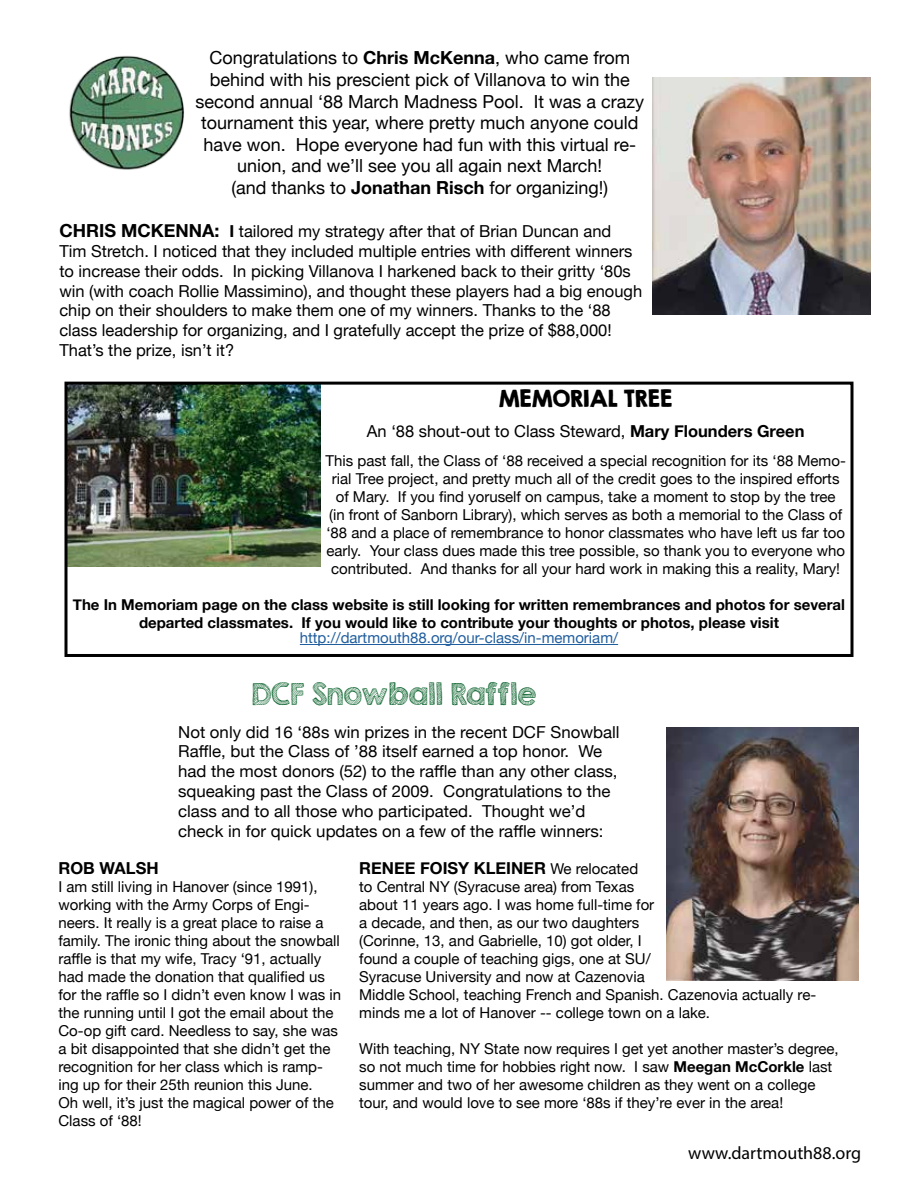
<style>
.page{position:relative;width:918px;height:1188px;background:#fff}
.page>*{position:absolute;margin:0;border:0;box-sizing:border-box;transform-origin:0 0}
.t1{font:27px "KG Second Chances Sketch";color:#005d24}
.t2{font:21px "KG Second Chances Solid";color:#000}
.t3{font:18px/21.6px "Helvetica Neue";color:#000;text-align:center}
.t4{font:18px "Myriad Pro";color:#000}
.t5{font:16.5px/19.8px "Helvetica Neue";color:#000}
.t6{font:700 16.5px "Helvetica Neue";color:#000}
.t7{font:15px/18px "Helvetica Neue";color:#000}
.t8{font:700 15px/18px "Helvetica Neue";color:#000;text-align:center}
.t9{font:15px "Helvetica Neue";color:#215e9e}
.s1{font-weight:700}
.s2{font-weight:700;font-size:18px}
.s3{font-weight:400;font-size:15px}
</style>
<div class="page">
<img style="left:666px;top:727px;width:192px;height:254px">
<img style="left:652px;top:77px;width:219px;height:237px">
<img style="left:69px;top:55px;width:115px;height:115px">
<img style="left:68px;top:386px;width:253px;height:181px">
<hr style="left:300px;top:644px;width:318px;height:1px;background:#215e9e">
<div style="left:64px;top:382px;width:790px;height:275px;border:3px solid #000"></div>
<p class="t3" style="left:195px;top:48px;width:450px">Congratulations to <span class="s1">Chris McKenna</span>, who came from behind with his prescient pick of Villanova to win the second annual ‘88 March Madness Pool. It was a crazy tournament this year, where pretty much anyone could have won. Hope everyone had fun with this virtual re&shy;union, and we’ll see you all again next March!<br>(and thanks to <span class="s1">Jonathan Risch</span> for organizing!)</p>
<p class="t5" style="left:59px;top:222px;width:584px"><span class="s2">CHRIS MCKENNA:</span> <span class="s1">I</span> tailored my strategy after that of Brian Duncan and Tim Stretch. I noticed that they included multiple entries with different winners to increase their odds. In picking Villanova I harkened back to their gritty ‘80s win (with coach Rollie Massimino), and thought these players had a big enough chip on their shoulders to make them one of my winners. Thanks to the ‘88 class leadership for organizing, and I gratefully accept the prize of $88,000!<br>That’s the prize, isn’t it?</p>
<h2 class="t2" style="left:499px;top:385px;width:175px">MEMORIAL TREE</h2>
<p class="t5" style="left:367px;top:422px;width:439px">An ‘88 shout-out to Class Steward, <span class="s1">Mary Flounders Green</span></p>
<p class="t7" style="left:326px;top:453px;width:522px;text-align:center">This past fall, the Class of ‘88 received a special recognition for its ‘88 Memo&shy;rial Tree project, and pretty much all of the credit goes to the inspired efforts of Mary. If you find yoruself on campus, take a moment to stop by the tree<br>(in front of Sanborn Library), which serves as both a memorial to the Class of ‘88 and a place of remembrance to honor classmates who have left us far too early. Your class dues made this tree possible, so thank you to everyone who contributed. And thanks for all your hard work in making this a reality, Mary!</p>
<p class="t8" style="left:73px;top:596px;width:774px">The In Memoriam page on the class website is still looking for written remembrances and photos for several departed classmates. If you would like to contribute your thoughts or photos, please visit</p>
<p class="t9" style="left:300px;top:627px;width:320px">http://dartmouth88.org/our-class/in-memoriam/</p>
<h1 class="t1" style="left:252px;top:677px;width:286px">DCF Snowball Raffle</h1>
<p class="t5" style="left:178px;top:723px;width:443px">Not only did 16 ‘88s win prizes in the recent DCF Snowball Raffle, but the Class of ’88 itself earned a top honor. We had the most donors (52) to the raffle than any other class, squeaking past the Class of 2009. Congratulations to the class and to all those who participated. Thought we’d check in for quick updates on a few of the raffle winners:</p>
<p class="t6" style="left:58px;top:855px;width:102px">ROB WALSH</p>
<p class="t7" style="left:58px;top:878px;width:284px">I am still living in Hanover (since 1991), working with the Army Corps of Engi&shy;neers. It really is a great place to raise a family. The ironic thing about the snowball raffle is that my wife, Tracy ‘91, actually had made the donation that qualified us for the raffle so I didn’t even know I was in the running until I got the email about the Co-op gift card. Needless to say, she was a bit disappointed that she didn’t get the recognition for her class which is ramp&shy;ing up for their 25th reunion this June.<br>Oh well, it’s just the magical power of the Class of ‘88!</p>
<p class="t6" style="left:359px;top:855px;width:281px">RENEE FOISY KLEINER <span class="s3">We relocated</span></p>
<p class="t7" style="left:359px;top:878px;width:459px">to Central NY (Syracuse area) from Texas<br>about 11 years ago. I was home full-time for<br>a decade, and then, as our two daughters<br>(Corinne, 13, and Gabrielle, 10) got older, I<br>found a couple of teaching gigs, one at SU/<br>Syracuse University and now at Cazenovia<br>Middle School, teaching French and Spanish. Cazenovia actually re&shy;minds me a lot of Hanover -- college town on a lake.</p>
<p class="t7" style="left:359px;top:1040px;width:481px">With teaching, NY State now requires I get yet another master’s degree, so not much time for hobbies right now. I saw <span class="s1">Meegan McCorkle</span> last summer and two of her awesome children as they went on a college tour, and would love to see more ‘88s if they’re ever in the area!</p>
<p class="t4" style="left:688px;top:1142px;width:174px">www.dartmouth88.org</p>
</div>
